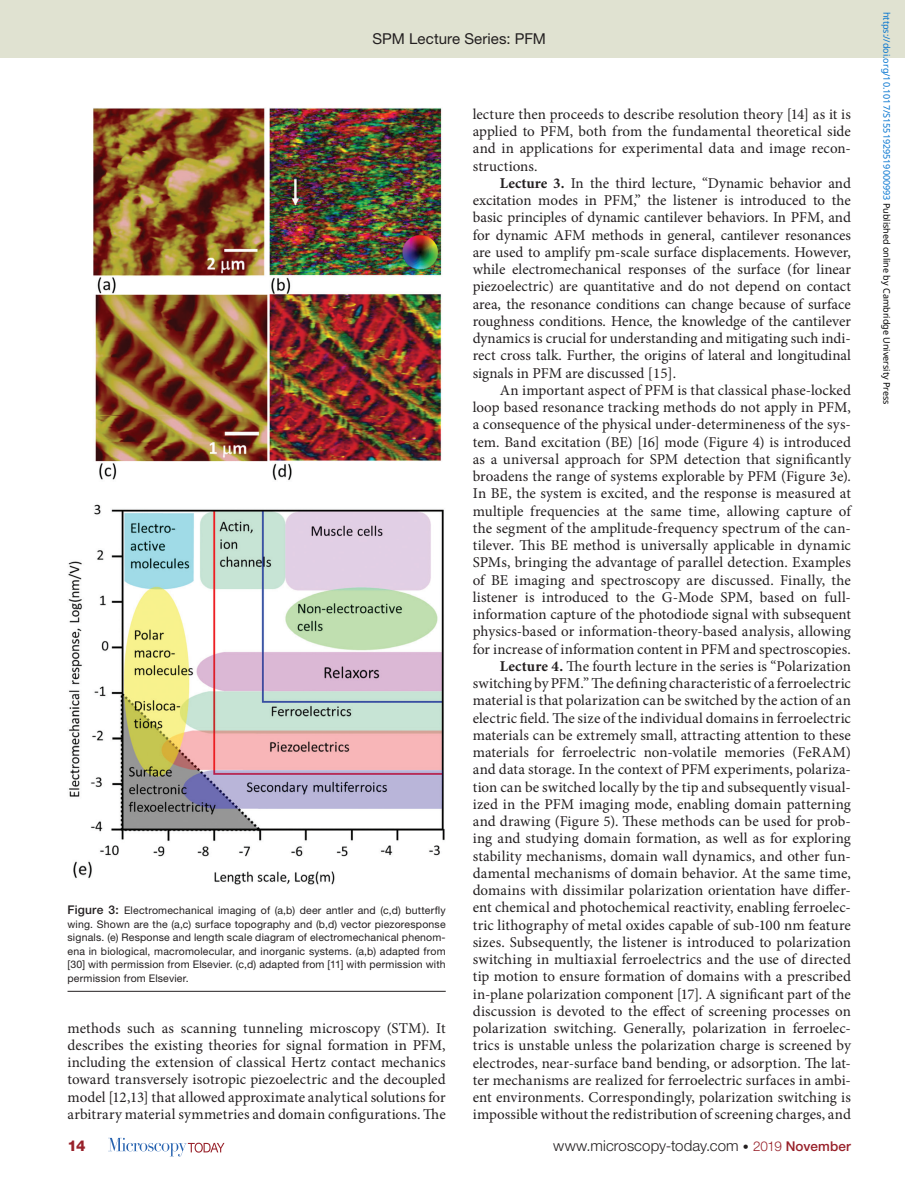
<style>
.page{position:relative;width:905px;height:1188px;background:#fff}
.page>*{position:absolute;margin:0;border:0;box-sizing:border-box;transform-origin:0 0}
.t1{font:15px/17.2px "Minion Pro";letter-spacing:.005em;color:#231f20;text-align:justify}
.t2{font:300 15px "Helvetica Neue LT Std";letter-spacing:.005em;color:#231f20}
.t3{font:15px "Helvetica Neue LT Std";letter-spacing:.005em;color:#231f20}
.t4{font:800 15px "Helvetica Neue LT Std";color:#98212a}
.t5{font:10.5px/13.5px "Helvetica Neue LT Std";letter-spacing:.015em;color:#231f20;text-align:justify}
.t6{font:9px "Noto Sans";color:#0172cf}
.s1{font-weight:500;font-size:12px}
.s2{font-weight:700}
.s3{font-size:12px}
.s4{font-size:13.5px;color:#98212a}
.s5{font-weight:500;font-size:13.5px;color:#98212a}
.s6{color:#000}
</style>
<div class="page">
<div style="left:0;top:0;width:904px;height:58px;background:#e0e2d1"></div>
<svg style="left:108px;top:1138px;width:116px;height:18px"></svg>
<hr style="left:68px;top:991px;width:378px;height:1px;background:#231f20">
<img style="left:68px;top:108px;width:377px;height:777px">
<p class="t3" style="left:372px;top:30px;width:175px">SPM Lecture Series: PFM</p>
<p class="t5" style="left:67px;top:904px;width:380px"><span class="s1">Figure 3:</span> Electromechanical imaging of (a,b) deer antler and (c,d) butterfly wing. Shown are the (a,c) surface topography and (b,d) vector piezoresponse signals. (e) Response and length scale diagram of electromechanical phenom&shy;ena in biological, macromolecular, and inorganic systems. (a,b) adapted from [30] with permission from Elsevier. (c,d) adapted from [11] with permission with permission from Elsevier.</p>
<p class="t1" style="left:68px;top:1019px;width:380px">methods such as scanning tunneling microscopy (STM). It describes the existing theories for signal formation in PFM, including the extension of classical Hertz contact mechanics toward transversely isotropic piezoelectric and the decoupled model [12,13] that allowed approximate analytical solutions for arbitrary material symmetries and domain configurations. The</p>
<p class="t1" style="left:472px;top:106px;width:380px">lecture then proceeds to describe resolution theory [14] as it is applied to PFM, both from the fundamental theoretical side and in applications for experimental data and image recon&shy;structions.</p>
<p class="t1" style="left:473px;top:175px;width:380px;text-indent:27px"><span class="s2">Lecture 3.</span> In the third lecture, “Dynamic behavior and excitation modes in PFM,” the listener is introduced to the basic principles of dynamic cantilever behaviors. In PFM, and for dynamic AFM methods in general, cantilever resonances are used to amplify pm-scale surface displacements. However, while electromechanical responses of the surface (for linear piezoelectric) are quantitative and do not depend on contact area, the resonance conditions can change because of surface roughness conditions. Hence, the knowledge of the cantilever dynamics is crucial for understanding and mitigating such indi&shy;rect cross talk. Further, the origins of lateral and longitudinal signals in PFM are discussed [15].</p>
<p class="t1" style="left:472px;top:382px;width:380px;text-align:right">An important aspect of PFM is that classical phase-locked loop based resonance tracking methods do not apply in PFM, a consequence of the physical under-determineness of the sys&shy;tem. Band excitation (BE) [16] mode (Figure 4) is introduced as a universal approach for SPM detection that significantly broadens the range of systems explorable by PFM (Figure 3e).<br>In BE, the system is excited, and the response is measured at multiple frequencies at the same time, allowing capture of the segment of the amplitude-frequency spectrum of the can&shy;tilever. This BE method is universally applicable in dynamic SPMs, bringing the advantage of parallel detection. Examples of BE imaging and spectroscopy are discussed. Finally, the listener is introduced to the G-Mode SPM, based on full&shy;information capture of the photodiode signal with subsequent physics-based or information-theory-based analysis, allowing for increase of information content in PFM and spectroscopies.<br><span class="s2">Lecture 4.</span> The fourth lecture in the series is “Polarization switching by PFM.” The defining characteristic of a ferroelectric material is that polarization can be switched by the action of an electric field. The size of the individual domains in ferroelectric materials can be extremely small, attracting attention to these materials for ferroelectric non-volatile memories (FeRAM) and data storage. In the context of PFM experiments, polariza&shy;tion can be switched locally by the tip and subsequently visual&shy;ized in the PFM imaging mode, enabling domain patterning and drawing (Figure 5). These methods can be used for prob&shy;ing and studying domain formation, as well as for exploring stability mechanisms, domain wall dynamics, and other fun&shy;damental mechanisms of domain behavior. At the same time, domains with dissimilar polarization orientation have differ&shy;ent chemical and photochemical reactivity, enabling ferroelec&shy;tric lithography of metal oxides capable of sub-100 nm feature sizes. Subsequently, the listener is introduced to polarization switching in multiaxial ferroelectrics and the use of directed tip motion to ensure formation of domains with a prescribed in-plane polarization component [17]. A significant part of the discussion is devoted to the effect of screening processes on polarization switching. Generally, polarization in ferroelec&shy;trics is unstable unless the polarization charge is screened by electrodes, near-surface band bending, or adsorption. The lat&shy;ter mechanisms are realized for ferroelectric surfaces in ambi&shy;ent environments. Correspondingly, polarization switching is impossible without the redistribution of screening charges, and</p>
<p class="t4" style="left:68px;top:1137px;width:20px">14</p>
<p class="t2" style="left:553px;top:1137px;width:299px">www.microscopy-today.com <span class="s3">•</span> <span class="s4">2019</span> <span class="s5">November</span></p>
<p class="t6" style="left:893px;top:12px;width:394px;rotate:90deg">https://doi.org/10.1017/S1551929519000993 <span class="s6">Published online by Cambridge University Press</span></p>
</div>
